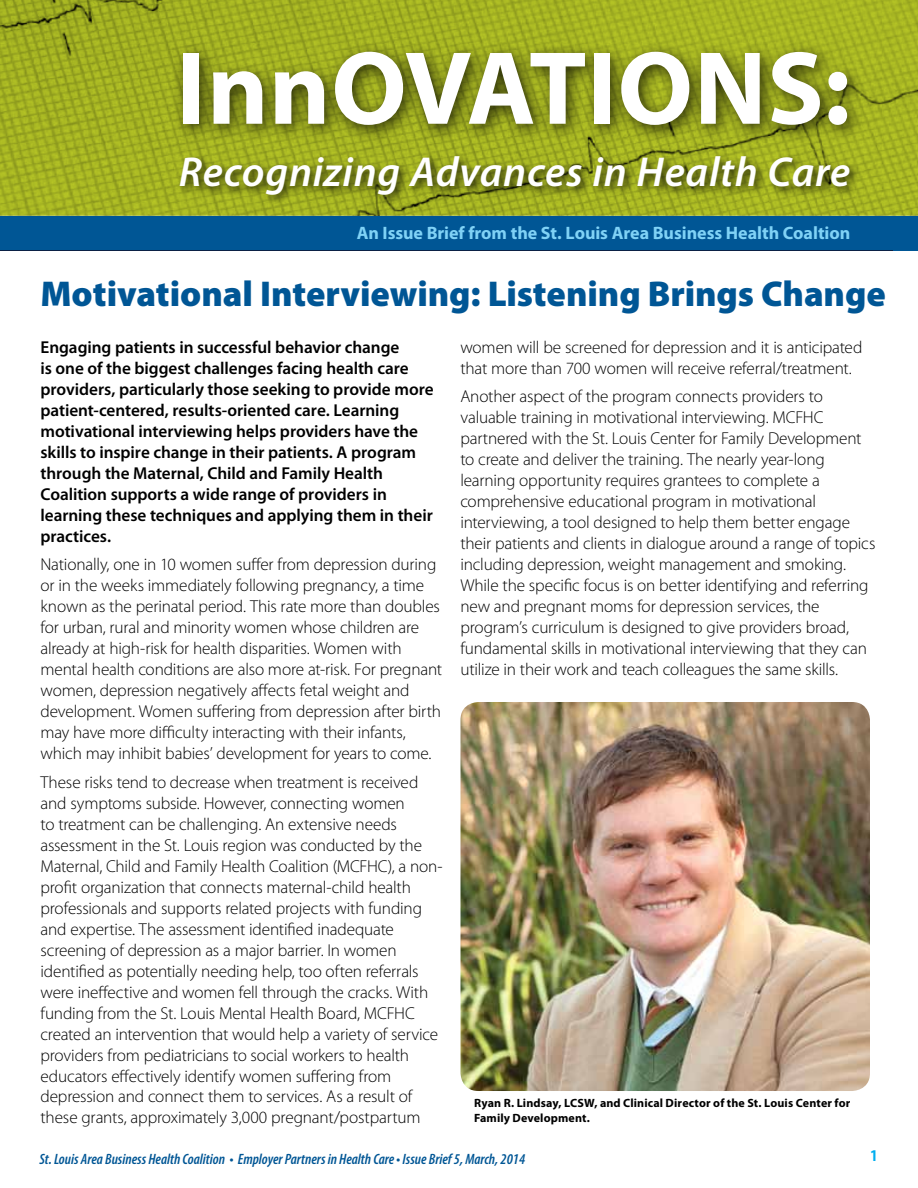
<style>
.page{position:relative;width:918px;height:1188px;background:#fff}
.page>*{position:absolute;margin:0;border:0;box-sizing:border-box;transform-origin:0 0}
.t1{font:700 105px "Myriad Pro";letter-spacing:.005em;color:#fff}
.t2{font:italic 600 42px "Myriad Pro";letter-spacing:.015em;color:#fff}
.t3{font:900 36px "Myriad Pro";letter-spacing:-.005em;color:#005695}
.t4{font:700 18px "Myriad Pro";letter-spacing:-.005em;color:#80d2f6}
.t5{font:300 17.25px/21px "Myriad Pro";letter-spacing:-.01em;color:#000}
.t6{font:600 17.25px/21px "Myriad Pro";letter-spacing:-.005em;color:#000}
.t7{font:700 condensed 16.5px "Myriad Pro";color:#00aeef}
.t8{font:italic 600 condensed 15px "Myriad Pro";color:#005695}
.t9{font:700 12px/14.4px "Myriad Pro";letter-spacing:.01em;color:#000}
</style>
<div class="page">
<img style="left:460px;top:702px;width:410px;height:389px">
<svg style="left:0;top:0;width:918px;height:216px;background:#a0ae21"></svg>
<div style="left:171px;top:40px;width:694px;height:103px;background:#000;opacity:.75"></div>
<div style="left:0;top:216px;width:918px;height:34px;background:#005695"></div>
<img style="left:1px;top:250px;width:891px;height:1px">
<div style="left:176px;top:152px;width:685px;height:54px;background:#000;opacity:.75"></div>
<h1 class="t1" style="left:176px;top:20px;width:675px">InnOVATIONS:</h1>
<h2 class="t2" style="left:179px;top:145px;width:673px">Recognizing Advances in Health Care</h2>
<p class="t4" style="left:357px;top:221px;width:495px">An Issue Brief from the St. Louis Area Business Health Coaltion</p>
<h3 class="t3" style="left:40px;top:270px;width:847px">Motivational Interviewing: Listening Brings Change</h3>
<p class="t6" style="left:40px;top:336px;width:395px">Engaging patients in successful behavior change<br>is one of the biggest challenges facing health care providers, particularly those seeking to provide more patient-centered, results-oriented care. Learning motivational interviewing helps providers have the skills to inspire change in their patients. A program through the Maternal, Child and Family Health Coalition supports a wide range of providers in learning these techniques and applying them in their practices.</p>
<p class="t5" style="left:40px;top:554px;width:403px">Nationally, one in 10 women suffer from depression during or in the weeks immediately following pregnancy, a time known as the perinatal period. This rate more than doubles for urban, rural and minority women whose children are already at high-risk for health disparities. Women with mental health conditions are also more at-risk. For pregnant women, depression negatively affects fetal weight and development. Women suffering from depression after birth may have more difficulty interacting with their infants, which may inhibit babies’ development for years to come.</p>
<p class="t5" style="left:40px;top:771px;width:404px">These risks tend to decrease when treatment is received and symptoms subside. However, connecting women<br>to treatment can be challenging. An extensive needs assessment in the St. Louis region was conducted by the Maternal, Child and Family Health Coalition (MCFHC), a non&shy;profit organization that connects maternal-child health professionals and supports related projects with funding and expertise. The assessment identified inadequate screening of depression as a major barrier. In women identified as potentially needing help, too often referrals were ineffective and women fell through the cracks. With funding from the St. Louis Mental Health Board, MCFHC created an intervention that would help a variety of service providers from pediatricians to social workers to health educators effectively identify women suffering from depression and connect them to services. As a result of these grants, approximately 3,000 pregnant/postpartum</p>
<p class="t5" style="left:460px;top:337px;width:404px">women will be screened for depression and it is anticipated that more than 700 women will receive referral/treatment.</p>
<p class="t5" style="left:460px;top:386px;width:417px">Another aspect of the program connects providers to valuable training in motivational interviewing. MCFHC partnered with the St. Louis Center for Family Development to create and deliver the training. The nearly year-long learning opportunity requires grantees to complete a comprehensive educational program in motivational interviewing, a tool designed to help them better engage their patients and clients in dialogue around a range of topics including depression, weight management and smoking.<br>While the specific focus is on better identifying and referring new and pregnant moms for depression services, the program’s curriculum is designed to give providers broad, fundamental skills in motivational interviewing that they can utilize in their work and teach colleagues the same skills.</p>
<p class="t9" style="left:474px;top:1096px;width:378px">Ryan R. Lindsay, LCSW, and Clinical Director of the St. Louis Center for<br>Family Development.</p>
<p class="t8" style="left:40px;top:1150px;width:487px">St. Louis Area Business Health Coalition • Employer Partners in Health Care • Issue Brief 5, March, 2014</p>
<p class="t7" style="left:870px;top:1145px;width:9px">1</p>
</div>
